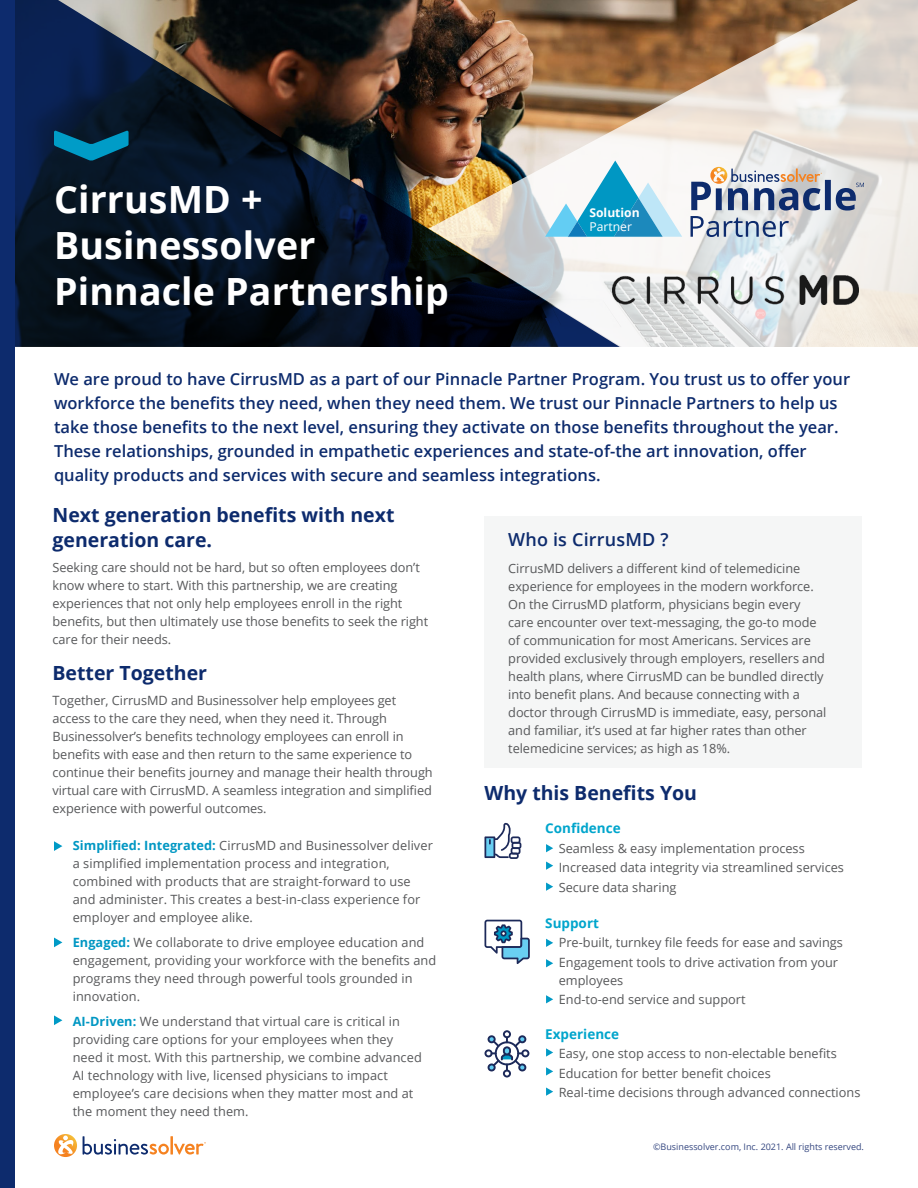
<style>
.page{position:relative;width:918px;height:1188px;background:#fff}
.page>*{position:absolute;margin:0;border:0;box-sizing:border-box;transform-origin:0 0}
.t1{font:700 37.5px "Open Sans";letter-spacing:.005em;color:#fff}
.t2{font:700 19.5px/25.5px "Open Sans";color:#0d2b6d}
.t3{font:600 18px "Open Sans";letter-spacing:.01em;color:#0d2b6d}
.t4{font:600 16.5px/24px "Open Sans";color:#0d2b6d}
.t5{font:700 13.5px "Open Sans";color:#00a5cc}
.t6{font:12.75px/18px "Open Sans";letter-spacing:-.005em;color:#57585a}
.t7{font:700 12.15px "Open Sans";color:#fff}
.t8{font:12.15px "Open Sans";color:#fff}
.t9{font:9px "Open Sans";color:#354780}
.s1{font-weight:700;color:#0097c3}
</style>
<div class="page">
<div style="left:484px;top:516px;width:378px;height:252px;background:#f5f6f6"></div>
<svg style="left:54px;top:841px;width:8px;height:10px"></svg>
<svg style="left:54px;top:1015px;width:8px;height:10px"></svg>
<svg style="left:54px;top:938px;width:8px;height:9px"></svg>
<svg style="left:484px;top:823px;width:37px;height:36px"></svg>
<svg style="left:485px;top:920px;width:45px;height:44px"></svg>
<svg style="left:484px;top:1030px;width:45px;height:48px"></svg>
<svg style="left:546px;top:844px;width:7px;height:8px"></svg>
<svg style="left:546px;top:862px;width:7px;height:8px"></svg>
<svg style="left:546px;top:883px;width:7px;height:8px"></svg>
<svg style="left:546px;top:939px;width:7px;height:8px"></svg>
<svg style="left:546px;top:959px;width:7px;height:8px"></svg>
<svg style="left:546px;top:995px;width:7px;height:8px"></svg>
<svg style="left:546px;top:1048px;width:7px;height:9px"></svg>
<svg style="left:546px;top:1067px;width:7px;height:9px"></svg>
<svg style="left:15px;top:0;width:414px;height:347px;background:#181d27"></svg>
<div style="left:0;top:0;width:15px;height:1188px;background:#0d2b6d"></div>
<svg style="left:54px;top:130px;width:75px;height:31px;background:#035b7a"></svg>
<img style="left:429px;top:0;width:489px;height:347px">
<svg style="left:545px;top:161px;width:137px;height:76px"></svg>
<svg style="left:691px;top:167px;width:173px;height:70px"></svg>
<img style="left:613px;top:276px;width:246px;height:28px">
<svg style="left:546px;top:1088px;width:7px;height:8px"></svg>
<svg style="left:54px;top:1134px;width:23px;height:23px"></svg>
<svg style="left:83px;top:1136px;width:123px;height:19px"></svg>
<p class="t1" style="left:54px;top:173px;width:210px">CirrusMD +</p>
<p class="t1" style="left:54px;top:219px;width:263px">Businessolver</p>
<p class="t1" style="left:54px;top:265px;width:396px">Pinnacle Partnership</p>
<p class="t7" style="left:589px;top:204px;width:52px">Solution</p>
<p class="t8" style="left:589px;top:218px;width:44px">Partner</p>
<p class="t4" style="left:54px;top:367px;width:798px">We are proud to have CirrusMD as a part of our Pinnacle Partner Program. You trust us to offer your workforce the benefits they need, when they need them. We trust our Pinnacle Partners to help us take those benefits to the next level, ensuring they activate on those benefits throughout the year.<br>These relationships, grounded in empathetic experiences and state-of-the art innovation, offer quality products and services with secure and seamless integrations.</p>
<p class="t2" style="left:52px;top:501px;width:344px">Next generation benefits with next generation care.</p>
<p class="t6" style="left:52px;top:558px;width:377px">Seeking care should not be hard, but so often employees don’t know where to start. With this partnership, we are creating experiences that not only help employees enroll in the right benefits, but then ultimately use those benefits to seek the right care for their needs.</p>
<p class="t2" style="left:52px;top:660px;width:156px">Better Together</p>
<p class="t6" style="left:52px;top:691px;width:382px">Together, CirrusMD and Businessolver help employees get access to the care they need, when they need it. Through Businessolver’s benefits technology employees can enroll in benefits with ease and then return to the same experience to continue their benefits journey and manage their health through virtual care with CirrusMD. A seamless integration and simplified experience with powerful outcomes.</p>
<p class="t6" style="left:73px;top:836px;width:362px"><span class="s1">Simplified: Integrated:</span> CirrusMD and Businessolver deliver a simplified implementation process and integration, combined with products that are straight-forward to use and administer. This creates a best-in-class experience for employer and employee alike.</p>
<p class="t6" style="left:73px;top:933px;width:365px"><span class="s1">Engaged:</span> We collaborate to drive employee education and engagement, providing your workforce with the benefits and programs they need through powerful tools grounded in innovation.</p>
<p class="t6" style="left:73px;top:1012px;width:351px"><span class="s1">AI-Driven:</span> We understand that virtual care is critical in providing care options for your employees when they need it most. With this partnership, we combine advanced AI technology with live, licensed physicians to impact employee’s care decisions when they matter most and at the moment they need them.</p>
<p class="t3" style="left:508px;top:527px;width:162px">Who is CirrusMD ?</p>
<p class="t6" style="left:508px;top:559px;width:320px">CirrusMD delivers a different kind of telemedicine experience for employees in the modern workforce.<br>On the CirrusMD platform, physicians begin every care encounter over text-messaging, the go-to mode of communication for most Americans. Services are provided exclusively through employers, resellers and health plans, where CirrusMD can be bundled directly into benefit plans. And because connecting with a doctor through CirrusMD is immediate, easy, personal and familiar, it’s used at far higher rates than other telemedicine services; as high as 18%.</p>
<p class="t2" style="left:484px;top:780px;width:214px">Why this Benefits You</p>
<p class="t5" style="left:545px;top:819px;width:77px">Confidence</p>
<p class="t6" style="left:559px;top:839px;width:248px">Seamless &amp; easy implementation process</p>
<p class="t6" style="left:559px;top:858px;width:287px">Increased data integrity via streamlined services</p>
<p class="t6" style="left:559px;top:878px;width:119px">Secure data sharing</p>
<p class="t5" style="left:545px;top:913px;width:55px">Support</p>
<p class="t6" style="left:559px;top:933px;width:286px">Pre-built, turnkey file feeds for ease and savings</p>
<p class="t6" style="left:559px;top:953px;width:281px">Engagement tools to drive activation from your employees</p>
<p class="t6" style="left:559px;top:990px;width:188px">End-to-end service and support</p>
<p class="t5" style="left:545px;top:1024px;width:75px">Experience</p>
<p class="t6" style="left:559px;top:1044px;width:280px">Easy, one stop access to non-electable benefits</p>
<p class="t6" style="left:559px;top:1064px;width:214px">Education for better benefit choices</p>
<p class="t6" style="left:559px;top:1083px;width:303px">Real-time decisions through advanced connections</p>
<p class="t9" style="left:653px;top:1140px;width:212px">©Businessolver.com, Inc. 2021. All rights reserved.</p>
</div>
